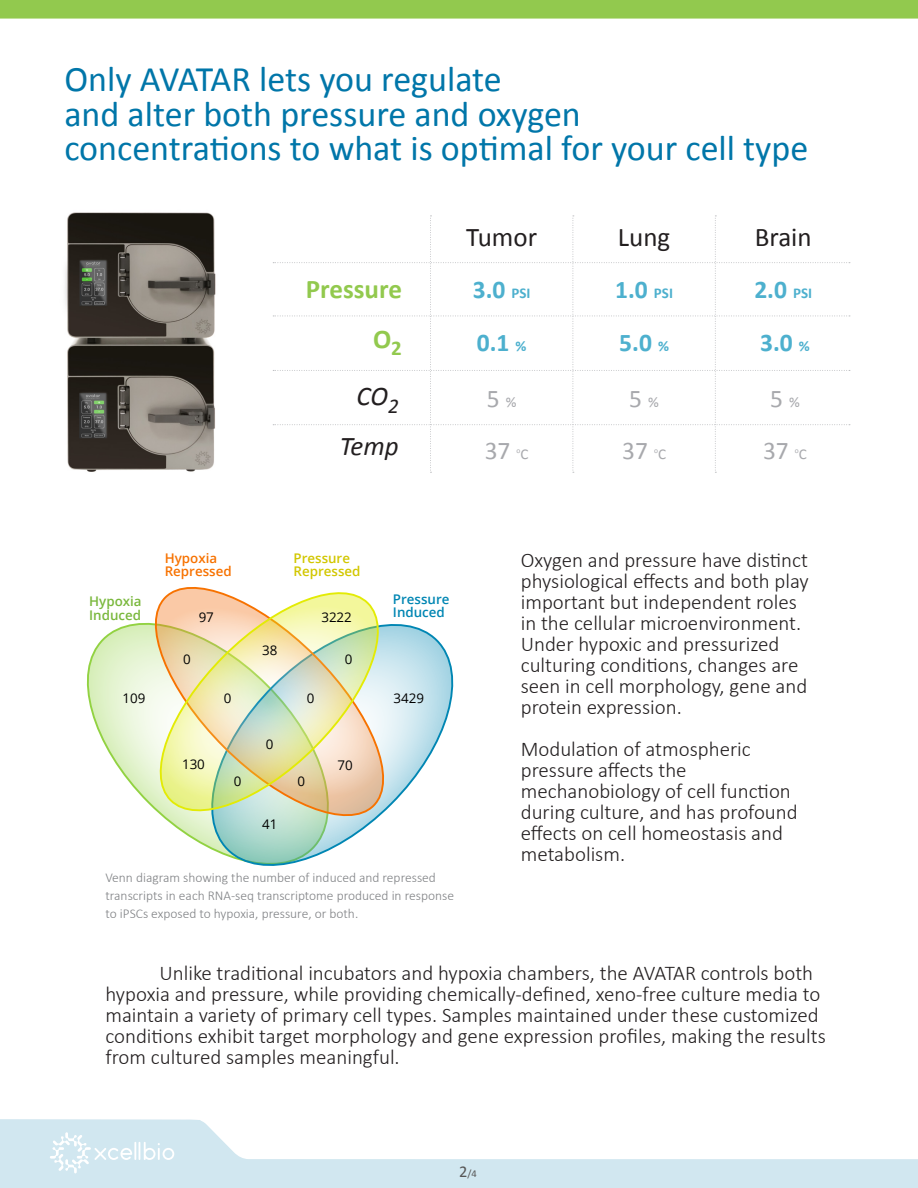
<style>
.page{position:relative;width:918px;height:1188px;background:#fff}
.page>*{position:absolute;margin:0;border:0;box-sizing:border-box;transform-origin:0 0}
.Figure_Caption{font:36px "Calibri";color:#0076a9}
.Figure_Caption-2{font:27px "Calibri";color:#231f20}
.Figure_Caption-3{font:700 27px "Calibri";color:#92c94e}
.Figure_Caption-4{font:italic 27px "Calibri";letter-spacing:-.005em;color:#231f20}
.Figure_Caption-5{font:700 25.5px "Calibri";color:#4db0ce}
.Figure_Caption-6{font:25.5px "Calibri";color:#a8a9ad}
.Figure_Caption-7{font:300 21px/21px "Calibri";color:#231f20}
.Body_Text_10pt{font:300 21px/21px "Calibri";color:#231f20}
.Figure_Caption-8{font:300 13.5px/18px "Calibri";color:#808285}
.t1{font:13.35px "Open Sans";color:#000}
.t2{font:600 13.35px/13.4px "Open Sans";color:#d2c700}
.t3{font:600 13.35px/13.4px "Open Sans";color:#f77200}
.t4{font:600 13.35px/13.4px "Open Sans";color:#0086b3}
.t5{font:600 13.35px/13.4px "Open Sans";color:#7ab83d}
.Figure_Caption-9{font:10.5px "Calibri";color:#575656}
.Figure_Caption-10{font:7.5px "Calibri";color:#a8a9ad}
.s1{font-size:15px}
.s2{font-size:16.5px}
</style>
<div class="page">
<img style="left:64px;top:212px;width:152px;height:260px">
<svg style="left:273px;top:216px;width:577px;height:257px"></svg>
<svg style="left:86px;top:623px;width:109px;height:218px"></svg>
<svg style="left:195px;top:624px;width:259px;height:242px"></svg>
<svg style="left:140px;top:623px;width:259px;height:210px"></svg>
<img style="left:146px;top:587px;width:247px;height:241px">
<div style="left:0;top:1164px;width:918px;height:24px;background:#d1e7f0"></div>
<div style="left:0;top:0;width:918px;height:19px;background:#92c94e"></div>
<svg style="left:0;top:1119px;width:918px;height:55px"></svg>
<p class="Figure_Caption" style="left:64px;top:57px;width:439px">Only AVATAR lets you regulate</p>
<p class="Figure_Caption" style="left:64px;top:91px;width:518px">and alter both pressure and oxygen</p>
<p class="Figure_Caption" style="left:64px;top:126px;width:746px">concentrations to what is optimal for your cell type</p>
<p class="Figure_Caption-3" style="left:306px;top:272px;width:98px">Pressure</p>
<p class="Figure_Caption-3" style="left:373px;top:321px;width:30px">O<sub>2</sub></p>
<p class="Figure_Caption-4" style="left:357px;top:378px;width:44px">CO<sub>2</sub></p>
<p class="Figure_Caption-4" style="left:340px;top:428px;width:61px">Temp</p>
<p class="Figure_Caption-2" style="left:466px;top:220px;width:72px">Tumor</p>
<p class="Figure_Caption-2" style="left:618px;top:220px;width:54px">Lung</p>
<p class="Figure_Caption-2" style="left:755px;top:220px;width:58px">Brain</p>
<p class="Figure_Caption-5" style="left:473px;top:273px;width:59px">3.0 <span class="s1">PSI</span></p>
<p class="Figure_Caption-5" style="left:615px;top:273px;width:59px">1.0 <span class="s1">PSI</span></p>
<p class="Figure_Caption-5" style="left:754px;top:273px;width:59px">2.0 <span class="s1">PSI</span></p>
<p class="Figure_Caption-5" style="left:477px;top:327px;width:51px">0.1 <span class="s1">%</span></p>
<p class="Figure_Caption-5" style="left:619px;top:327px;width:51px">5.0 <span class="s1">%</span></p>
<p class="Figure_Caption-5" style="left:760px;top:327px;width:51px">3.0 <span class="s1">%</span></p>
<p class="Figure_Caption-6" style="left:487px;top:382px;width:31px">5 <span class="s1">%</span></p>
<p class="Figure_Caption-6" style="left:629px;top:382px;width:31px">5 <span class="s1">%</span></p>
<p class="Figure_Caption-6" style="left:770px;top:382px;width:31px">5 <span class="s1">%</span></p>
<p class="Figure_Caption-6" style="left:485px;top:435px;width:27px">37</p>
<p class="Figure_Caption-10" style="left:517px;top:446px;width:13px">o<span class="s1">C</span></p>
<p class="Figure_Caption-6" style="left:622px;top:435px;width:27px">37</p>
<p class="Figure_Caption-10" style="left:654px;top:446px;width:13px">o<span class="s1">C</span></p>
<p class="Figure_Caption-6" style="left:763px;top:435px;width:27px">37</p>
<p class="Figure_Caption-10" style="left:795px;top:446px;width:13px">o<span class="s1">C</span></p>
<p class="t3" style="left:165px;top:551px;width:68px">Hypoxia<br>Repressed</p>
<p class="t2" style="left:294px;top:551px;width:68px">Pressure<br>Repressed</p>
<p class="t5" style="left:89px;top:595px;width:54px">Hypoxia<br>Induced</p>
<p class="t4" style="left:393px;top:592px;width:58px">Pressure<br>Induced</p>
<p class="t1" style="left:199px;top:608px;width:17px">97</p>
<p class="t1" style="left:321px;top:608px;width:32px">3222</p>
<p class="t1" style="left:183px;top:650px;width:9px">0</p>
<p class="t1" style="left:262px;top:641px;width:17px">38</p>
<p class="t1" style="left:345px;top:650px;width:9px">0</p>
<p class="t1" style="left:123px;top:689px;width:24px">109</p>
<p class="t1" style="left:394px;top:689px;width:32px">3429</p>
<p class="t1" style="left:224px;top:689px;width:9px">0</p>
<p class="t1" style="left:307px;top:689px;width:9px">0</p>
<p class="t1" style="left:266px;top:735px;width:9px">0</p>
<p class="t1" style="left:234px;top:772px;width:9px">0</p>
<p class="t1" style="left:298px;top:772px;width:9px">0</p>
<p class="t1" style="left:182px;top:755px;width:24px">130</p>
<p class="t1" style="left:338px;top:756px;width:17px">70</p>
<p class="t1" style="left:262px;top:815px;width:17px">41</p>
<p class="Figure_Caption-8" style="left:105px;top:868px;width:350px">Venn diagram showing the number of induced and repressed transcripts in each RNA-seq transcriptome produced in response to iPSCs exposed to hypoxia, pressure, or both.</p>
<p class="Figure_Caption-7" style="left:521px;top:549px;width:290px">Oxygen and pressure have distinct physiological effects and both play important but independent roles in the cellular microenvironment.<br>Under hypoxic and pressurized culturing conditions, changes are seen in cell morphology, gene and protein expression.</p>
<p class="Figure_Caption-7" style="left:521px;top:738px;width:278px">Modulation of atmospheric pressure affects the mechanobiology of cell function during culture, and has profound effects on cell homeostasis and metabolism.</p>
<p class="Body_Text_10pt" style="left:105px;top:961px;width:722px;text-indent:54px">Unlike traditional incubators and hypoxia chambers, the AVATAR controls both hypoxia and pressure, while providing chemically-defined, xeno-free culture media to maintain a variety of primary cell types. Samples maintained under these customized conditions exhibit target morphology and gene expression profiles, making the results from cultured samples meaningful.</p>
<p class="Figure_Caption-9" style="left:459px;top:1167px;width:19px"><span class="s2">2</span>/4</p>
</div>
